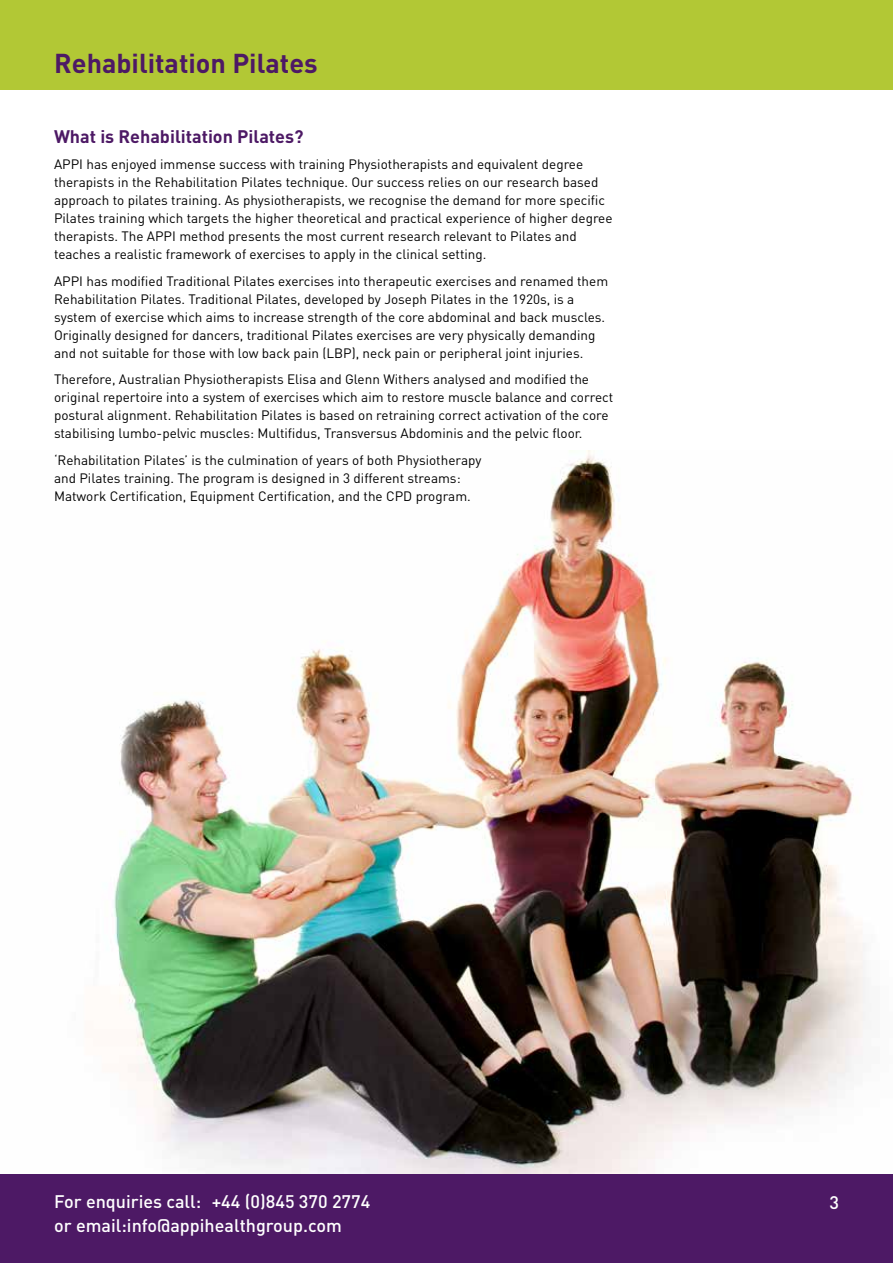
<style>
.page{position:relative;width:893px;height:1263px;background:#fff}
.page>*{position:absolute;margin:0;border:0;box-sizing:border-box;transform-origin:0 0}
.t1{font:700 27px "DIN";color:#4d1965}
.t2{font:500 18px/24px "DIN";color:#fff}
.t3{font:700 18px "DIN";color:#4d1965}
.t4{font:13.5px/18px "DIN";color:#000}
</style>
<div class="page">
<div style="left:0;top:0;width:893px;height:89px;background:#b2c835"></div>
<div style="left:0;top:1174px;width:893px;height:89px;background:#4d1965"></div>
<img style="left:114px;top:450px;width:752px;height:724px">
<h1 class="t1" style="left:54px;top:46px;width:265px">Rehabilitation Pilates</h1>
<h2 class="t3" style="left:54px;top:124px;width:251px">What is Rehabilitation Pilates?</h2>
<p class="t4" style="left:54px;top:155px;width:560px">APPI has enjoyed immense success with training Physiotherapists and equivalent degree therapists in the Rehabilitation Pilates technique. Our success relies on our research based approach to pilates training. As physiotherapists, we recognise the demand for more specific Pilates training which targets the higher theoretical and practical experience of higher degree therapists. The APPI method presents the most current research relevant to Pilates and teaches a realistic framework of exercises to apply in the clinical setting.</p>
<p class="t4" style="left:54px;top:271px;width:556px">APPI has modified Traditional Pilates exercises into therapeutic exercises and renamed them Rehabilitation Pilates. Traditional Pilates, developed by Joseph Pilates in the 1920s, is a system of exercise which aims to increase strength of the core abdominal and back muscles.<br>Originally designed for dancers, traditional Pilates exercises are very physically demanding and not suitable for those with low back pain (LBP), neck pain or peripheral joint injuries.</p>
<p class="t4" style="left:54px;top:370px;width:561px">Therefore, Australian Physiotherapists Elisa and Glenn Withers analysed and modified the original repertoire into a system of exercises which aim to restore muscle balance and correct postural alignment. Rehabilitation Pilates is based on retraining correct activation of the core stabilising lumbo-pelvic muscles: Multifidus, Transversus Abdominis and the pelvic floor.</p>
<p class="t4" style="left:54px;top:450px;width:429px">‘Rehabilitation Pilates’ is the culmination of years of both Physiotherapy and Pilates training. The program is designed in 3 different streams:<br>Matwork Certification, Equipment Certification, and the CPD program.</p>
<h2 class="t2" style="left:54px;top:1189px;width:318px">For enquiries call: +44 (0)845 370 2774 or email:info@appihealthgroup.com</h2>
<h2 class="t2" style="left:829px;top:1190px;width:11px">3</h2>
</div>
